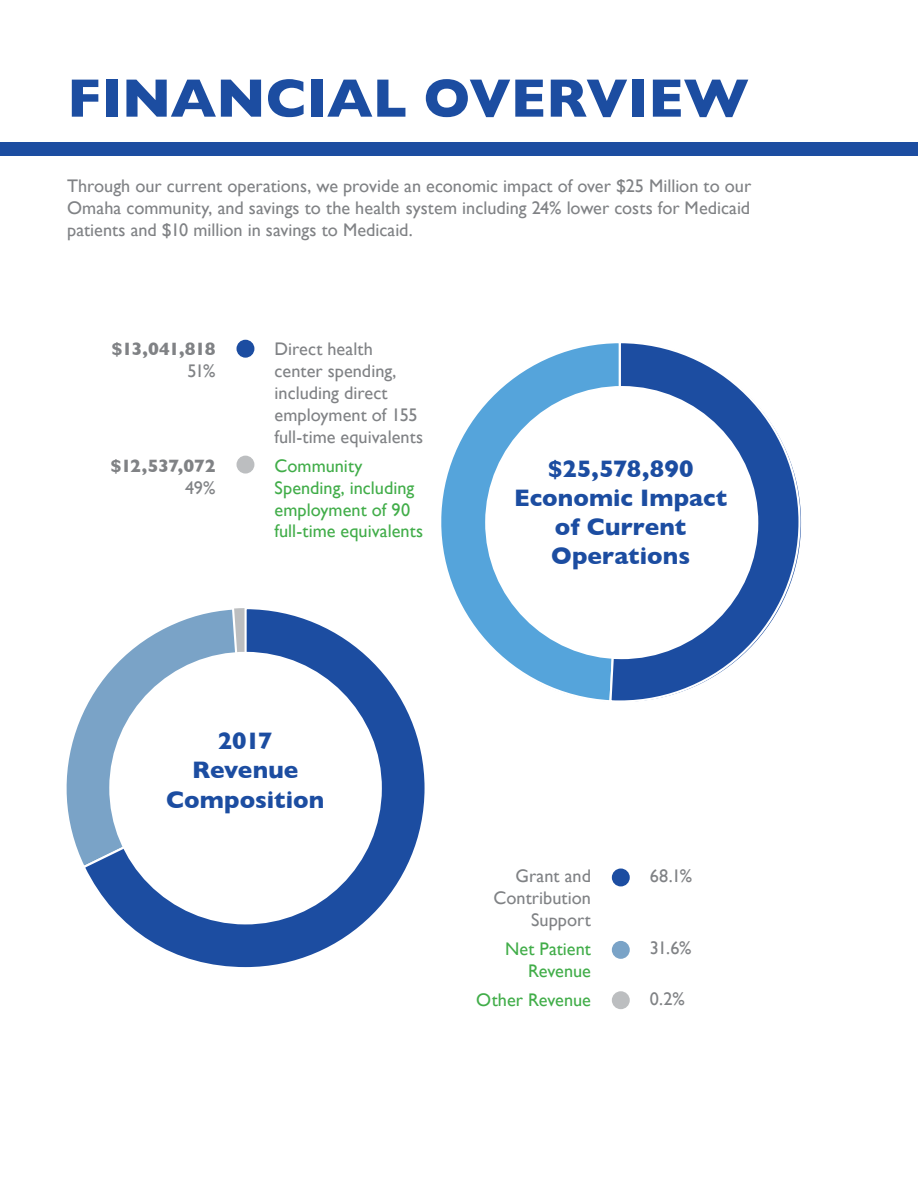
<style>
.page{position:relative;width:918px;height:1188px;background:#fff}
.page>*{position:absolute;margin:0;border:0;box-sizing:border-box;transform-origin:0 0}
.t1{font:700 54.75px "Gill Sans";color:#1c4da1}
.t2{font:700 24.3px/29.2px "Gill Sans";color:#1c4da1;text-align:center}
.t3{font:18.3px/21.9px "Gill Sans";color:#808285;text-align:right}
.t4{font:18.3px/21.9px "Gill Sans";color:#41ad49;text-align:right}
.t5{font:700 18.3px "Gill Sans";letter-spacing:-.04em;color:#808285}
</style>
<div class="page">
<div style="left:0;top:142px;width:918px;height:14px;background:#1c4da1"></div>
<svg style="left:66px;top:718px;width:15px;height:140px"></svg>
<svg style="left:81px;top:608px;width:344px;height:360px"></svg>
<div style="left:109px;top:651px;width:273px;height:274px;background:#fff;border-radius:50%"></div>
<svg style="left:441px;top:343px;width:167px;height:357px"></svg>
<svg style="left:608px;top:343px;width:194px;height:359px"></svg>
<div style="left:485px;top:386px;width:274px;height:274px;background:#fff;border-radius:50%"></div>
<div style="left:612px;top:941px;width:18px;height:18px;background:#7aa3c7;border-radius:50%"></div>
<div style="left:612px;top:869px;width:18px;height:17px;background:#1c4da1;border-radius:50%"></div>
<div style="left:612px;top:991px;width:18px;height:18px;background:#bcbec0;border-radius:50%"></div>
<div style="left:237px;top:456px;width:17px;height:18px;background:#bcbec0;border-radius:50%"></div>
<div style="left:237px;top:340px;width:17px;height:18px;background:#1c4da1;border-radius:50%"></div>
<h1 class="t1" style="left:67px;top:55px;width:683px">FINANCIAL OVERVIEW</h1>
<p class="t3" style="left:67px;top:174px;width:686px;text-align:justify">Through our current operations, we provide an economic impact of over $25 Million to our Omaha community, and savings to the health system including 24% lower costs for Medicaid patients and $10 million in savings to Medicaid.</p>
<p class="t5" style="left:112px;top:335px;width:106px">$13,041,818</p>
<p class="t3" style="left:187px;top:360px;width:30px">51%</p>
<p class="t5" style="left:110px;top:451px;width:107px">$12,537,072</p>
<p class="t3" style="left:185px;top:476px;width:32px">49%</p>
<p class="t3" style="left:275px;top:338px;width:150px;text-align:left">Direct health center spending, including direct employment of 155 full-time equivalents</p>
<p class="t4" style="left:275px;top:454px;width:150px;text-align:left">Community<br>Spending, including employment of 90 full-time equivalents</p>
<h2 class="t2" style="left:514px;top:453px;width:215px">$25,578,890<br>Economic Impact of Current<br>Operations</h2>
<h2 class="t2" style="left:166px;top:726px;width:160px">2017<br>Revenue<br>Composition</h2>
<p class="t3" style="left:494px;top:865px;width:99px">Grant and<br>Contribution<br>Support</p>
<p class="t4" style="left:505px;top:938px;width:87px">Net Patient<br>Revenue</p>
<p class="t4" style="left:476px;top:988px;width:116px">Other Revenue</p>
<p class="t3" style="left:650px;top:864px;width:44px">68.1%</p>
<p class="t3" style="left:650px;top:937px;width:43px">31.6%</p>
<p class="t3" style="left:650px;top:987px;width:36px">0.2%</p>
</div>
